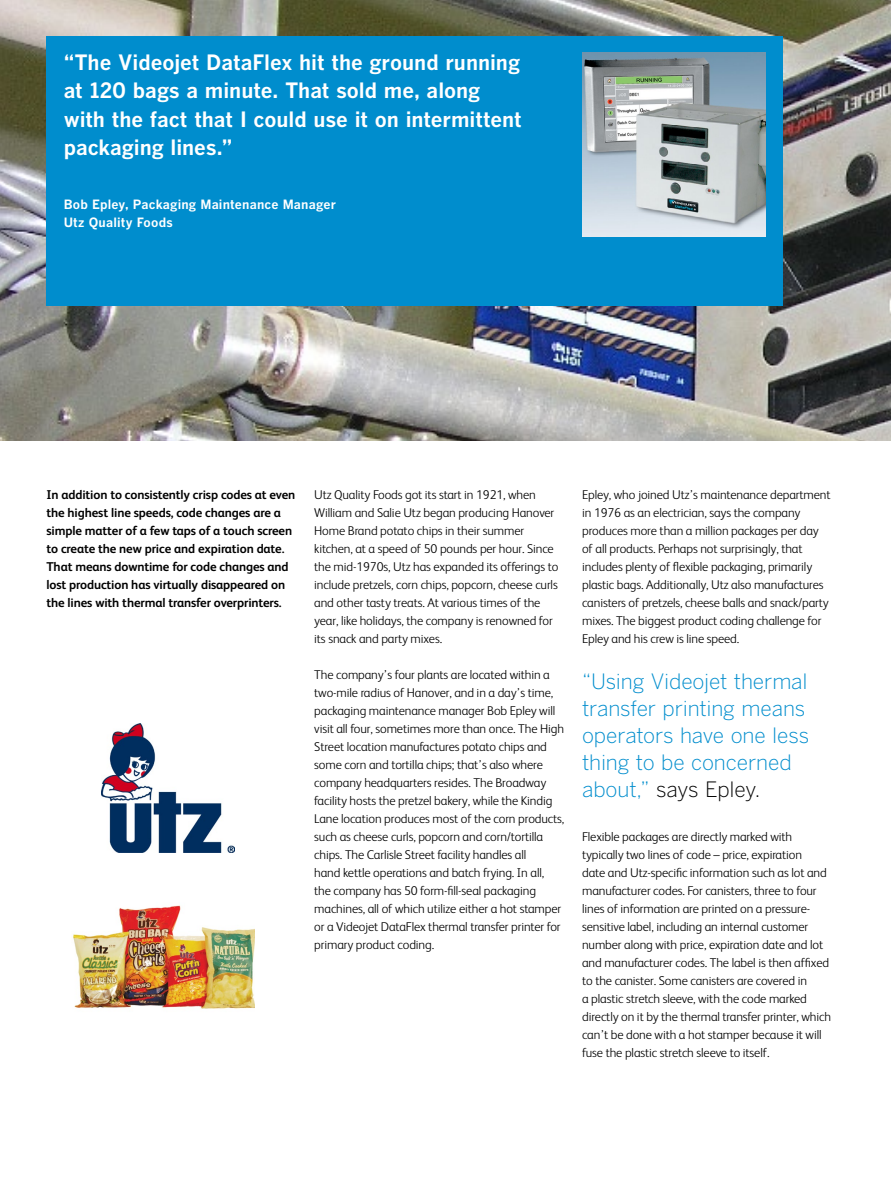
<style>
.page{position:relative;width:891px;height:1188px;background:#fff}
.page>*{position:absolute;margin:0;border:0;box-sizing:border-box;transform-origin:0 0}
.t1{font:21px/28.5px "Benton Got Bol";letter-spacing:-.005em;color:#fff}
.t2{font:21px/27px "Benton Got Lt";letter-spacing:-.01em;color:#008dcd}
.t3{font:300 12.75px/18px "FS Albert";letter-spacing:-.01em;color:#000}
.t4{font:700 12.75px/18px "FS Albert";letter-spacing:-.01em;color:#000}
.t5{font:12.75px/18px "Benton Got Bol";letter-spacing:.015em;color:#fff}
.s1{color:#000}
</style>
<div class="page">
<img style="left:0;top:0;width:891px;height:441px">
<div style="left:46px;top:36px;width:737px;height:270px;background:#008dcd"></div>
<img style="left:582px;top:53px;width:184px;height:184px">
<img style="left:102px;top:724px;width:133px;height:129px">
<img style="left:73px;top:905px;width:182px;height:104px">
<h1 class="t1" style="left:64px;top:47px;width:460px">“The Videojet DataFlex hit the ground running at 120 bags a minute. That sold me, along with the fact that I could use it on intermittent packaging lines.”</h1>
<p class="t5" style="left:64px;top:195px;width:274px">Bob Epley, Packaging Maintenance Manager<br>Utz Quality Foods</p>
<p class="t4" style="left:46px;top:486px;width:250px">In addition to consistently crisp codes at even the highest line speeds, code changes are a simple matter of a few taps of a touch screen to create the new price and expiration date.<br>That means downtime for code changes and lost production has virtually disappeared on the lines with thermal transfer overprinters.</p>
<p class="t3" style="left:314px;top:486px;width:246px">Utz Quality Foods got its start in 1921, when William and Salie Utz began producing Hanover Home Brand potato chips in their summer kitchen, at a speed of 50 pounds per hour. Since the mid-1970s, Utz has expanded its offerings to include pretzels, corn chips, popcorn, cheese curls and other tasty treats. At various times of the year, like holidays, the company is renowned for its snack and party mixes.</p>
<p class="t3" style="left:314px;top:666px;width:252px">The company’s four plants are located within a two-mile radius of Hanover, and in a day’s time, packaging maintenance manager Bob Epley will visit all four, sometimes more than once. The High Street location manufactures potato chips and some corn and tortilla chips; that’s also where company headquarters resides. The Broadway facility hosts the pretzel bakery, while the Kindig Lane location produces most of the corn products, such as cheese curls, popcorn and corn/tortilla chips. The Carlisle Street facility handles all<br>hand kettle operations and batch frying. In all,<br>the company has 50 form-fill-seal packaging machines, all of which utilize either a hot stamper or a Videojet DataFlex thermal transfer printer for primary product coding.</p>
<p class="t3" style="left:582px;top:486px;width:250px">Epley, who joined Utz’s maintenance department in 1976 as an electrician, says the company produces more than a million packages per day of all products. Perhaps not surprisingly, that includes plenty of flexible packaging, primarily plastic bags. Additionally, Utz also manufactures canisters of pretzels, cheese balls and snack/party mixes. The biggest product coding challenge for Epley and his crew is line speed.</p>
<h1 class="t2" style="left:582px;top:668px;width:229px">“Using Videojet thermal transfer printing means operators have one less thing to be concerned about,” <span class="s1">says Epley.</span></h1>
<p class="t3" style="left:582px;top:828px;width:250px">Flexible packages are directly marked with typically two lines of code – price, expiration<br>date and Utz-specific information such as lot and manufacturer codes. For canisters, three to four lines of information are printed on a pressure&shy;sensitive label, including an internal customer number along with price, expiration date and lot and manufacturer codes. The label is then affixed to the canister. Some canisters are covered in<br>a plastic stretch sleeve, with the code marked directly on it by the thermal transfer printer, which can’t be done with a hot stamper because it will fuse the plastic stretch sleeve to itself.</p>
</div>
